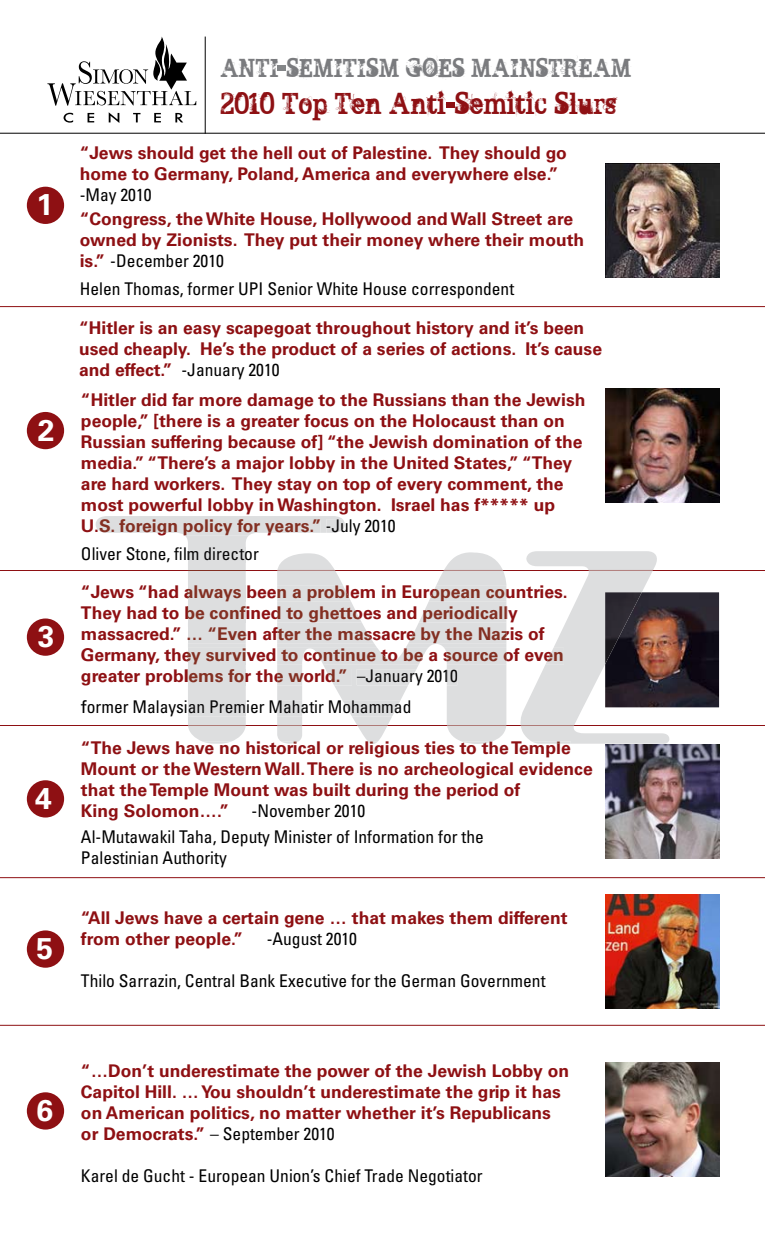
<style>
.page{position:relative;width:765px;height:1260px;background:#fff}
.page>*{position:absolute;margin:0;border:0;box-sizing:border-box;transform-origin:0 0}
.t1{font:700 30px "Univers";color:#fff}
.t2{font:25.25px "BROKENGHOST";letter-spacing:.02em;color:#8e1013}
.t3{font:21.62px "BROKENGHOST";letter-spacing:.02em;color:#7a7b7e}
.t4{font:700 17.5px/21px "Univers";color:#8e1013}
.t5{font:700 17.5px/21px "Univers";color:#832f22}
.t6{font:condensed 17.5px/26px "Univers";color:#000}
.t7{font:condensed 17.5px/28.5px "Univers";color:#0a090a}
.s1{font-weight:400;font-stretch:condensed;color:#000}
.s2{font-weight:700;font-stretch:normal;color:#832f22}
.s3{font-stretch:normal;color:#000}
</style>
<div class="page">
<svg style="left:47px;top:37px;width:149px;height:69px"></svg>
<svg style="left:64px;top:113px;width:9px;height:10px"></svg>
<svg style="left:88px;top:113px;width:6px;height:9px"></svg>
<svg style="left:109px;top:112px;width:10px;height:11px"></svg>
<svg style="left:133px;top:113px;width:8px;height:9px"></svg>
<svg style="left:154px;top:113px;width:7px;height:9px"></svg>
<svg style="left:175px;top:113px;width:8px;height:9px"></svg>
<hr style="left:205px;top:37px;width:1px;height:97px;background:#000">
<div style="left:27px;top:618px;width:37px;height:38px;background:#8e1013;border-radius:50%"></div>
<div style="left:27px;top:780px;width:37px;height:38px;background:#8e1013;border-radius:50%"></div>
<div style="left:27px;top:930px;width:37px;height:38px;background:#8e1013;border-radius:50%"></div>
<div style="left:27px;top:1092px;width:37px;height:38px;background:#8e1013;border-radius:50%"></div>
<div style="left:27px;top:412px;width:37px;height:37px;background:#8e1013;border-radius:50%"></div>
<hr style="left:0;top:133px;width:765px;height:1px;background:#000">
<div style="left:27px;top:187px;width:37px;height:37px;background:#8e1013;border-radius:50%"></div>
<hr style="left:0;top:306px;width:765px;height:1px;background:#8e1013">
<hr style="left:0;top:570px;width:765px;height:1px;background:#8e1013">
<hr style="left:0;top:726px;width:765px;height:1px;background:#8e1013">
<hr style="left:0;top:877px;width:765px;height:1px;background:#8e1013">
<hr style="left:0;top:1025px;width:765px;height:1px;background:#8e1013">
<img style="left:605px;top:164px;width:114px;height:114px">
<img style="left:605px;top:388px;width:114px;height:114px">
<img style="left:669px;top:592px;width:50px;height:115px">
<img style="left:605px;top:745px;width:114px;height:114px">
<img style="left:605px;top:894px;width:114px;height:114px">
<img style="left:605px;top:1062px;width:114px;height:114px">
<div style="left:278px;top:66px;width:8px;height:5px;background:#848688"></div>
<div style="left:446px;top:102px;width:8px;height:5px;background:#8e1013"></div>
<svg style="left:343px;top:552px;width:163px;height:190px"></svg>
<svg style="left:343px;top:585px;width:163px;height:100px"></svg>
<svg style="left:343px;top:700px;width:58px;height:16px"></svg>
<svg style="left:283px;top:742px;width:206px;height:2px"></svg>
<svg style="left:343px;top:570px;width:160px;height:1px"></svg>
<svg style="left:343px;top:726px;width:163px;height:1px"></svg>
<svg style="left:98px;top:516px;width:245px;height:226px"></svg>
<svg style="left:96px;top:519px;width:225px;height:16px;background:#e0e1e2"></svg>
<svg style="left:327px;top:519px;width:18px;height:14px"></svg>
<div style="left:188px;top:547px;width:58px;height:16px;background:#dddedf"></div>
<div style="left:188px;top:585px;width:58px;height:16px;background:#dddedf"></div>
<div style="left:188px;top:606px;width:58px;height:16px;background:#dddedf"></div>
<svg style="left:188px;top:627px;width:58px;height:16px"></svg>
<div style="left:188px;top:648px;width:58px;height:16px;background:#dddedf"></div>
<div style="left:188px;top:669px;width:58px;height:16px;background:#dddedf"></div>
<div style="left:188px;top:700px;width:58px;height:16px;background:#dddedf"></div>
<svg style="left:205px;top:742px;width:24px;height:2px"></svg>
<hr style="left:188px;top:570px;width:58px;height:1px;background:#832f22">
<svg style="left:188px;top:726px;width:58px;height:1px"></svg>
<svg style="left:520px;top:551px;width:149px;height:193px"></svg>
<img style="left:605px;top:592px;width:37px;height:72px">
<h1 class="t1" style="left:36px;top:187px;width:18px">1</h1>
<h1 class="t1" style="left:38px;top:412px;width:18px">2</h1>
<h1 class="t1" style="left:38px;top:619px;width:18px">3</h1>
<h1 class="t1" style="left:35px;top:781px;width:18px">4</h1>
<h1 class="t1" style="left:36px;top:931px;width:18px">5</h1>
<p class="t3" style="left:221px;top:51px;width:412px">ANTI-SEMITISM GOES MAINSTREAM</p>
<h2 class="t2" style="left:221px;top:84px;width:397px">2010 Top Ten Anti-Semitic Slurs</h2>
<p class="t4" style="left:80px;top:143px;width:488px">“Jews should get the hell out of Palestine. They should go home to Germany, Poland, America and everywhere else.”</p>
<p class="t6" style="left:80px;top:182px;width:73px">-May 2010</p>
<p class="t4" style="left:80px;top:208px;width:506px">“Congress, the White House, Hollywood and Wall Street are owned by Zionists. They put their money where their mouth is.” <span class="s1">-December 2010</span></p>
<p class="t6" style="left:80px;top:276px;width:436px">Helen Thomas, former UPI Senior White House correspondent</p>
<p class="t4" style="left:79px;top:317px;width:524px">“Hitler is an easy scapegoat throughout history and it’s been used cheaply. He’s the product of a series of actions. It’s cause and effect.” <span class="s1">-January 2010</span></p>
<p class="t4" style="left:81px;top:389px;width:506px">“Hitler did far more damage to the Russians than the Jewish people,” [there is a greater focus on the Holocaust than on Russian suffering because of] “the Jewish domination of the media.” “There’s a major lobby in the United States,” “They are hard workers. They stay on top of every comment, the most powerful lobby in Washington. Israel has f***** up</p>
<p class="t7" style="left:81px;top:511px;width:316px"><span class="s2">U.S. foreign policy for years.”</span> -July 2010<br>Oliver Stone, film director</p>
<p class="t5" style="left:81px;top:581px;width:488px">“Jews “had always been a problem in European countries.<br>They had to be confined to ghettoes and periodically massacred.” … “Even after the massacre by the Nazis of Germany, they survived to continue to be a source of even greater problems for the world.”</p>
<p class="t7" style="left:357px;top:661px;width:103px">–January 2010</p>
<p class="t7" style="left:81px;top:692px;width:332px"><span class="s3">f</span>ormer Malaysian Premier Mahatir Mohammad</p>
<p class="t5" style="left:81px;top:738px;width:491px">“The Jews have no historical or religious ties to the Temple</p>
<p class="t4" style="left:81px;top:759px;width:513px">Mount or the Western Wall. There is no archeological evidence that the Temple Mount was built during the period of<br>King Solomon….”</p>
<p class="t6" style="left:81px;top:798px;width:404px;text-indent:171px">-November 2010<br>Al-Mutawakil Taha, Deputy Minister of Information for the</p>
<p class="t6" style="left:81px;top:845px;width:147px">Palestinian Authority</p>
<p class="t4" style="left:81px;top:907px;width:488px">“All Jews have a certain gene … that makes them different from other people.”</p>
<p class="t6" style="left:267px;top:925px;width:92px">-August 2010</p>
<p class="t6" style="left:81px;top:967px;width:466px">Thilo Sarrazin, Central Bank Executive for the German Government</p>
<h1 class="t1" style="left:36px;top:1093px;width:18px">6</h1>
<p class="t4" style="left:81px;top:1060px;width:490px">“…Don’t underestimate the power of the Jewish Lobby on Capitol Hill. … You shouldn’t underestimate the grip it has on American politics, no matter whether it’s Republicans or Democrats.” <span class="s1">– September 2010</span></p>
<p class="t6" style="left:81px;top:1162px;width:403px">Karel de Gucht - European Union’s Chief Trade Negotiator</p>
</div>
